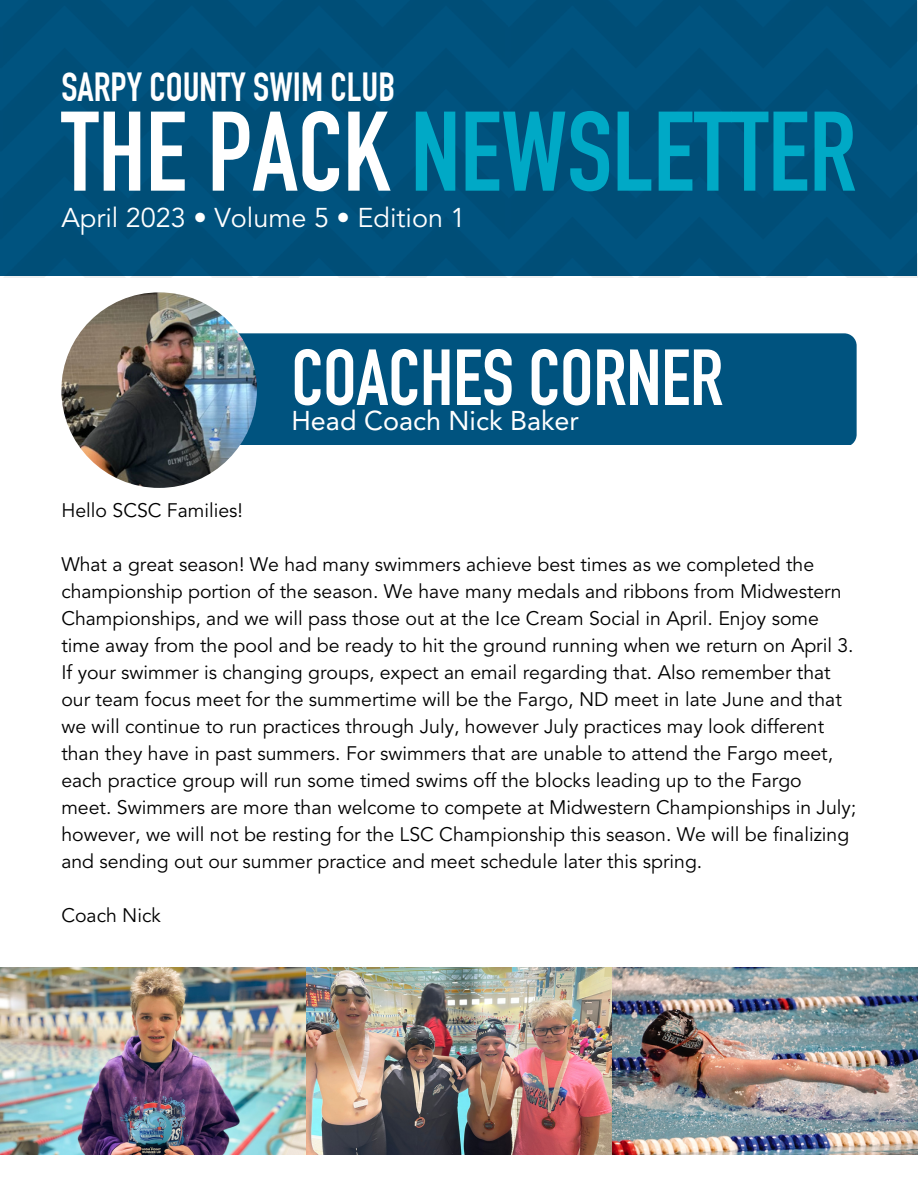
<style>
.page{position:relative;width:918px;height:1188px;background:#fff}
.page>*{position:absolute;margin:0;border:0;box-sizing:border-box;transform-origin:0 0}
.t1{font:700 111px "DIN Condensed";color:#00a9c6}
.t2{font:700 78px "DIN Condensed";color:#fff}
.t3{font:700 39.75px "DIN Condensed";color:#fff}
.t4{font:27px "Avenir LT Std";color:#fff}
.t5{font:27px "Avenir LT Std";color:#fff}
.t6{font:19.5px/27px "Avenir LT Std";color:#000}
.s1{color:#fff}
</style>
<div class="page">
<div style="left:0;top:0;width:918px;height:278px;background:#00517c"></div>
<div style="left:75px;top:333px;width:782px;height:112px;background:#00537f"></div>
<img style="left:61px;top:292px;width:196px;height:196px;border-radius:50%">
<img style="left:0;top:967px;width:918px;height:188px">
<h3 class="t3" style="left:61px;top:72px;width:335px">SARPY COUNTY SWIM CLUB</h3>
<h1 class="t1" style="left:61px;top:112px;width:797px"><span class="s1">THE PACK</span> NEWSLETTER</h1>
<h3 class="t4" style="left:61px;top:207px;width:406px">April 2023 • Volume 5 • Edition 1</h3>
<h2 class="t2" style="left:291px;top:349px;width:433px">COACHES CORNER</h2>
<h3 class="t5" style="left:291px;top:410px;width:289px">Head Coach Nick Baker</h3>
<p class="t6" style="left:61px;top:499px;width:183px">Hello SCSC Families!</p>
<p class="t6" style="left:61px;top:553px;width:796px">What a great season! We had many swimmers achieve best times as we completed the championship portion of the season. We have many medals and ribbons from Midwestern Championships, and we will pass those out at the Ice Cream Social in April. Enjoy some time away from the pool and be ready to hit the ground running when we return on April 3.<br>If your swimmer is changing groups, expect an email regarding that. Also remember that our team focus meet for the summertime will be the Fargo, ND meet in late June and that we will continue to run practices through July, however July practices may look different than they have in past summers. For swimmers that are unable to attend the Fargo meet, each practice group will run some timed swims off the blocks leading up to the Fargo meet. Swimmers are more than welcome to compete at Midwestern Championships in July; however, we will not be resting for the LSC Championship this season. We will be finalizing and sending out our summer practice and meet schedule later this spring.</p>
<p class="t6" style="left:61px;top:904px;width:101px">Coach Nick</p>
</div>
